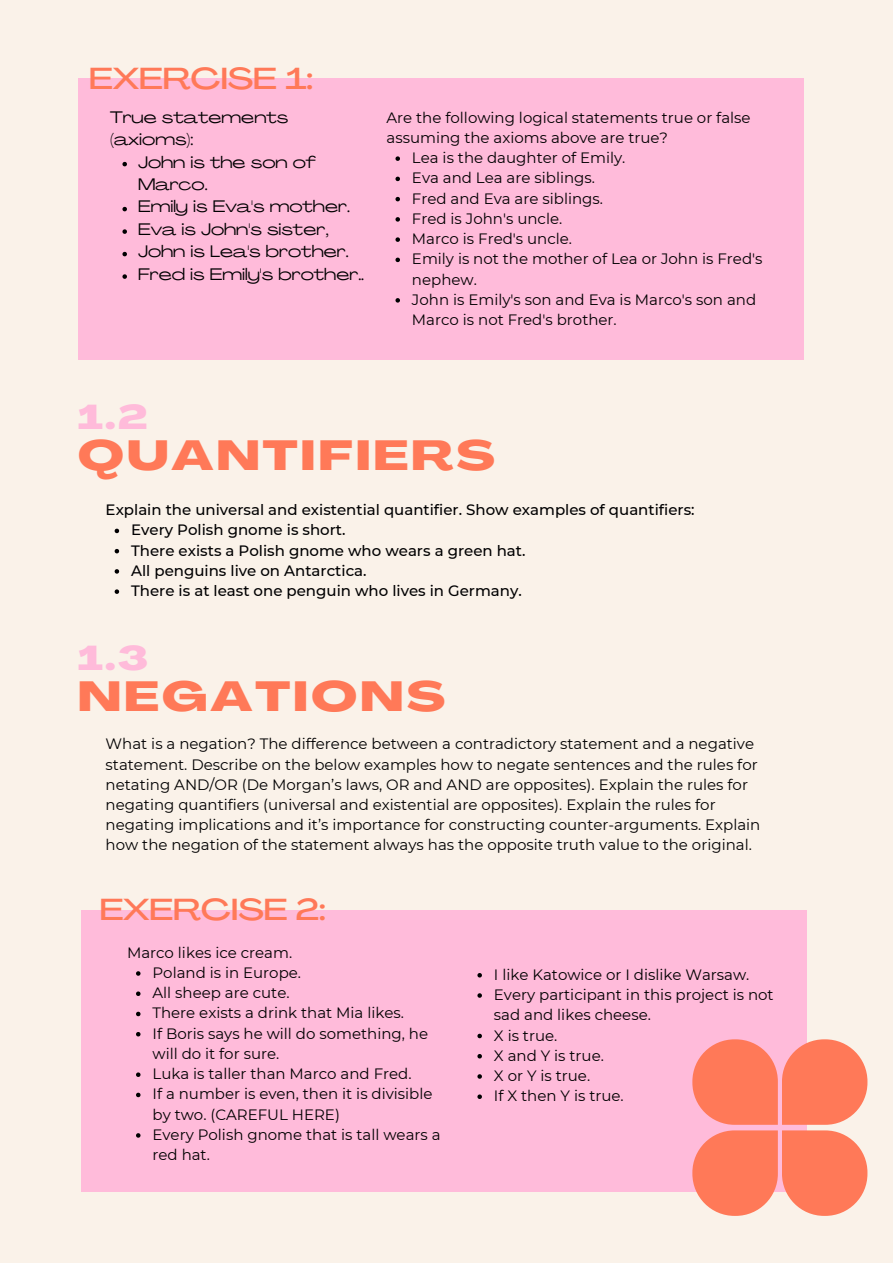
<style>
.page{position:relative;width:893px;height:1264px;background:#fff}
.page>*{position:absolute;margin:0;border:0;box-sizing:border-box;transform-origin:0 0}
.t1{font:800 41.4px "Agrandir Grand";letter-spacing:.07em;color:#ff7958}
.t2{font:800 33.9px "Agrandir Grand";color:#ffbbda}
.t3{font:500 30px "Agrandir Grand";color:#ff7958}
.t4{font:16.5px/22.5px "Agrandir Grand";color:#000001}
.t5{font:15px/20.2px "Montserrat";color:#000001}
.t6{font:500 15px "Montserrat";color:#000001}
</style>
<div class="page">
<div style="left:0;top:0;width:892px;height:1262px;background:#faf2e9"></div>
<svg style="left:115px;top:528px;width:4px;height:5px"></svg>
<svg style="left:115px;top:549px;width:4px;height:4px"></svg>
<svg style="left:115px;top:569px;width:4px;height:4px"></svg>
<svg style="left:115px;top:589px;width:4px;height:5px"></svg>
<div style="left:78px;top:79px;width:725px;height:281px;background:#ffbbda"></div>
<svg style="left:122px;top:162px;width:5px;height:4px"></svg>
<svg style="left:122px;top:207px;width:5px;height:4px"></svg>
<svg style="left:122px;top:229px;width:5px;height:5px"></svg>
<svg style="left:122px;top:252px;width:5px;height:4px"></svg>
<svg style="left:122px;top:274px;width:5px;height:5px"></svg>
<svg style="left:395px;top:156px;width:5px;height:5px"></svg>
<svg style="left:395px;top:177px;width:5px;height:4px"></svg>
<svg style="left:395px;top:197px;width:5px;height:4px"></svg>
<svg style="left:395px;top:217px;width:5px;height:5px"></svg>
<svg style="left:395px;top:237px;width:5px;height:5px"></svg>
<svg style="left:395px;top:257px;width:5px;height:5px"></svg>
<svg style="left:395px;top:298px;width:5px;height:4px"></svg>
<div style="left:81px;top:910px;width:725px;height:281px;background:#ffbbda"></div>
<svg style="left:136px;top:971px;width:4px;height:4px"></svg>
<svg style="left:136px;top:991px;width:4px;height:5px"></svg>
<svg style="left:136px;top:1011px;width:4px;height:5px"></svg>
<svg style="left:136px;top:1032px;width:4px;height:4px"></svg>
<svg style="left:136px;top:1072px;width:4px;height:4px"></svg>
<svg style="left:136px;top:1092px;width:4px;height:5px"></svg>
<svg style="left:136px;top:1133px;width:4px;height:4px"></svg>
<svg style="left:477px;top:973px;width:5px;height:4px"></svg>
<svg style="left:477px;top:993px;width:5px;height:4px"></svg>
<svg style="left:477px;top:1033px;width:5px;height:5px"></svg>
<svg style="left:477px;top:1054px;width:5px;height:4px"></svg>
<svg style="left:477px;top:1074px;width:5px;height:4px"></svg>
<svg style="left:477px;top:1094px;width:5px;height:4px"></svg>
<svg style="left:692px;top:1130px;width:175px;height:85px"></svg>
<svg style="left:692px;top:1039px;width:175px;height:85px"></svg>
<p class="t3" style="left:89px;top:66px;width:225px">EXERCISE 1:</p>
<p class="t4" style="left:110px;top:107px;width:180px">True statements (axioms):</p>
<p class="t4" style="left:138px;top:152px;width:179px">John is the son of<br>Marco.</p>
<p class="t4" style="left:138px;top:197px;width:213px">Emily is Eva's mother.</p>
<p class="t4" style="left:138px;top:219px;width:192px">Eva is John's sister,</p>
<p class="t4" style="left:138px;top:242px;width:212px">John is Lea's brother.</p>
<p class="t4" style="left:138px;top:264px;width:227px">Fred is Emily's brother..</p>
<p class="t5" style="left:386px;top:107px;width:365px">Are the following logical statements true or false assuming the axioms above are true?</p>
<p class="t5" style="left:412px;top:148px;width:215px">Lea is the daughter of Emily.</p>
<p class="t5" style="left:412px;top:168px;width:184px">Eva and Lea are siblings.</p>
<p class="t5" style="left:412px;top:188px;width:192px">Fred and Eva are siblings.</p>
<p class="t5" style="left:412px;top:208px;width:152px">Fred is John's uncle.</p>
<p class="t5" style="left:412px;top:229px;width:162px">Marco is Fred's uncle.</p>
<p class="t5" style="left:412px;top:249px;width:352px">Emily is not the mother of Lea or John is Fred's nephew.</p>
<p class="t5" style="left:412px;top:289px;width:345px">John is Emily's son and Eva is Marco's son and<br>Marco is not Fred's brother.</p>
<p class="t2" style="left:78px;top:404px;width:71px">1.2</p>
<p class="t1" style="left:78px;top:439px;width:418px">QUANTIFIERS</p>
<p class="t6" style="left:106px;top:500px;width:590px">Explain the universal and existential quantifier. Show examples of quantifiers:</p>
<p class="t6" style="left:131px;top:521px;width:216px">Every Polish gnome is short.</p>
<p class="t6" style="left:131px;top:541px;width:396px">There exists a Polish gnome who wears a green hat.</p>
<p class="t6" style="left:131px;top:561px;width:237px">All penguins live on Antarctica.</p>
<p class="t6" style="left:131px;top:581px;width:392px">There is at least one penguin who lives in Germany.</p>
<p class="t2" style="left:78px;top:645px;width:72px">1.3</p>
<p class="t1" style="left:78px;top:680px;width:369px">NEGATIONS</p>
<p class="t5" style="left:106px;top:733px;width:656px">What is a negation? The difference between a contradictory statement and a negative statement. Describe on the below examples how to negate sentences and the rules for netating AND/OR (De Morgan’s laws, OR and AND are opposites). Explain the rules for negating quantifiers (universal and existential are opposites). Explain the rules for negating implications and it’s importance for constructing counter-arguments. Explain how the negation of the statement always has the opposite truth value to the original.</p>
<p class="t3" style="left:100px;top:897px;width:228px">EXERCISE 2:</p>
<p class="t5" style="left:127px;top:942px;width:167px">Marco likes ice cream.</p>
<p class="t5" style="left:152px;top:962px;width:150px">Poland is in Europe.</p>
<p class="t5" style="left:152px;top:982px;width:139px">All sheep are cute.</p>
<p class="t5" style="left:152px;top:1002px;width:253px">There exists a drink that Mia likes.</p>
<p class="t5" style="left:152px;top:1023px;width:277px">If Boris says he will do something, he will do it for sure.</p>
<p class="t5" style="left:152px;top:1063px;width:260px">Luka is taller than Marco and Fred.</p>
<p class="t5" style="left:152px;top:1083px;width:281px">If a number is even, then it is divisible by two. (CAREFUL HERE)</p>
<p class="t5" style="left:152px;top:1124px;width:289px">Every Polish gnome that is tall wears a red hat.</p>
<p class="t5" style="left:494px;top:964px;width:257px">I like Katowice or I dislike Warsaw.</p>
<p class="t5" style="left:494px;top:984px;width:281px">Every participant in this project is not sad and likes cheese.</p>
<p class="t5" style="left:494px;top:1024px;width:65px">X is true.</p>
<p class="t5" style="left:494px;top:1045px;width:111px">X and Y is true.</p>
<p class="t5" style="left:494px;top:1065px;width:98px">X or Y is true.</p>
<p class="t5" style="left:494px;top:1085px;width:131px">If X then Y is true.</p>
</div>
